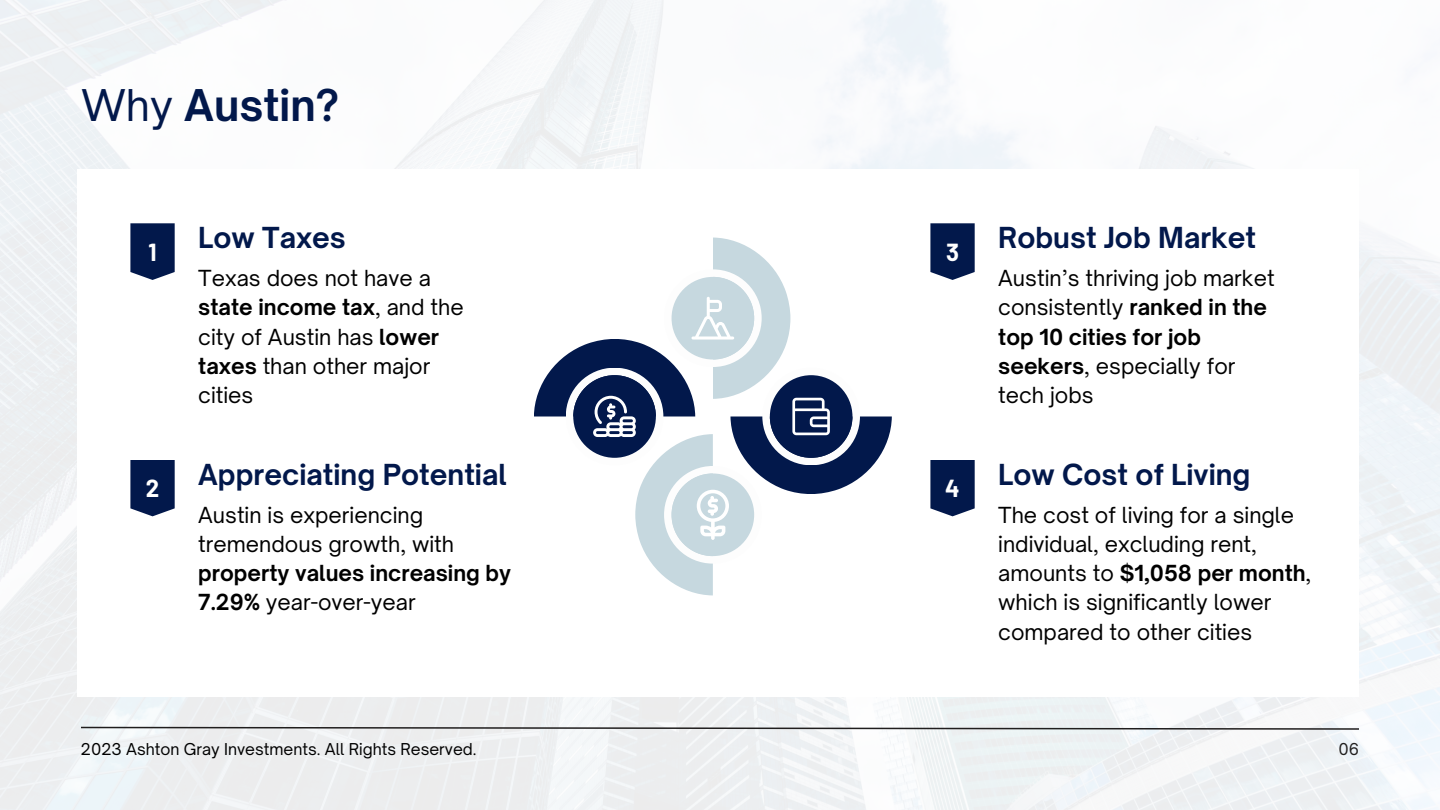
<style>
.page{position:relative;width:1440px;height:810px;background:#fff}
.page>*{position:absolute;margin:0;border:0;box-sizing:border-box;transform-origin:0 0}
.t1{font:700 41.9px "Open Sauce One";color:#02184b}
.t2{font:700 27.7px "Open Sauce One";color:#02184b}
.t3{font:700 24.1px "Barlow";color:#fff}
.t4{font:21.2px/29.2px "Open Sauce One";color:#000}
.t5{font:15.7px "Open Sauce One";color:#000}
.t6{font:15.7px "Open Sauce One";color:#201e1e}
.s1{font-weight:400}
.s2{font-weight:700}
</style>
<div class="page">
<svg style="left:79px;top:726px;width:1282px;height:5px"></svg>
<svg style="left:534px;top:238px;width:358px;height:357px"></svg>
<svg style="left:130px;top:223px;width:45px;height:57px;background:#182c5b"></svg>
<svg style="left:130px;top:460px;width:45px;height:56px;background:#162a59"></svg>
<svg style="left:930px;top:223px;width:45px;height:57px;background:#192c5b"></svg>
<svg style="left:930px;top:460px;width:45px;height:56px;background:#162a59"></svg>
<p class="t1" style="left:81px;top:79px;width:259px"><span class="s1">Why</span> Austin?</p>
<p class="t3" style="left:148px;top:237px;width:10px">1</p>
<p class="t2" style="left:198px;top:221px;width:149px">Low Taxes</p>
<p class="t4" style="left:198px;top:263px;width:267px">Texas does not have a <span class="s2">state income tax</span>, and the city of Austin has <span class="s2">lower taxes</span> than other major cities</p>
<p class="t3" style="left:946px;top:237px;width:15px">3</p>
<p class="t2" style="left:998px;top:221px;width:259px">Robust Job Market</p>
<p class="t4" style="left:998px;top:263px;width:278px">Austin’s thriving job market consistently <span class="s2">ranked in the top 10 cities for job seekers</span>, especially for tech jobs</p>
<p class="t3" style="left:146px;top:473px;width:15px">2</p>
<p class="t2" style="left:198px;top:457px;width:310px">Appreciating Potential</p>
<p class="t4" style="left:198px;top:500px;width:314px">Austin is experiencing tremendous growth, with <span class="s2">property values increasing by<br>7.29%</span> year-over-year</p>
<p class="t3" style="left:945px;top:473px;width:16px">4</p>
<p class="t2" style="left:998px;top:457px;width:254px">Low Cost of Living</p>
<p class="t4" style="left:998px;top:500px;width:315px">The cost of living for a single individual, excluding rent, amounts to <span class="s2">$1,058 per month</span>, which is significantly lower compared to other cities</p>
<p class="t5" style="left:81px;top:739px;width:397px">2023 Ashton Gray Investments. All Rights Reserved.</p>
<p class="t6" style="left:1338px;top:739px;width:22px">06</p>
</div>
